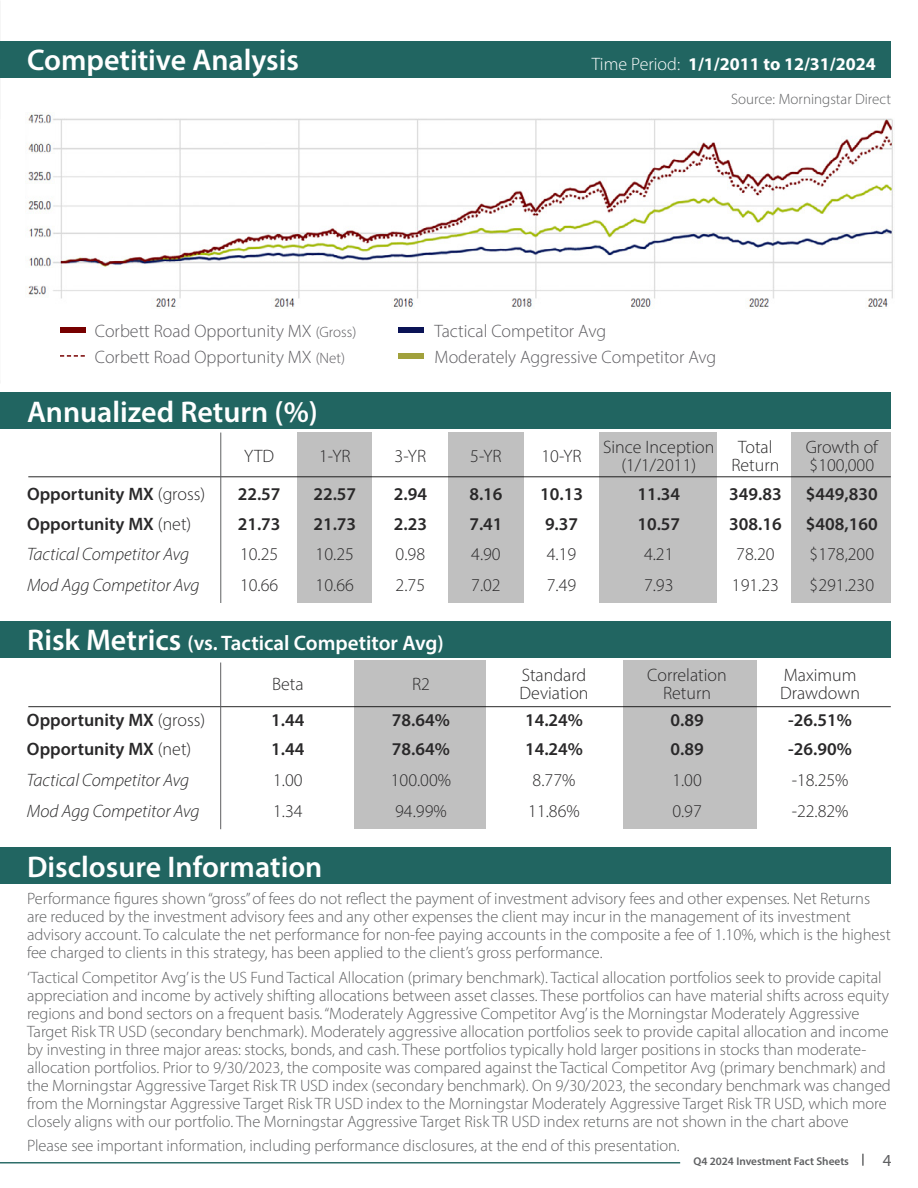
<style>
.page{position:relative;width:918px;height:1188px;background:#fff}
.page>*{position:absolute;margin:0;border:0;box-sizing:border-box;transform-origin:0 0}
.t1{font:600 30px "Myriad Pro";color:#fff}
.t2{font:600 21px "Myriad Pro";color:#fff}
.t3{font:300 18px/18px "Myriad Pro";color:#292829}
.t4{font:600 18px "Myriad Pro";color:#292829}
.t5{font:300 18px "Myriad Pro";color:#5d5c60}
.t6{font:italic 300 18px "Myriad Pro";color:#292829}
.t7{font:700 18px "Myriad Pro";color:#fff}
.t8{font:16.95px "Myriad Pro";color:#5f6062}
.t9{font:300 16.5px/18px "Myriad Pro";letter-spacing:-.005em;color:#5f6062}
.t10{font:300 15px "Myriad Pro";color:#5f6062}
.t11{font:600 11.25px "Myriad Pro";color:#5f6062}
.s1{font-weight:300}
.s2{font-size:15px}
.s3{font-size:30px}
</style>
<div class="page">
<svg style="left:862px;top:1154px;width:2px;height:12px"></svg>
<div style="left:0;top:621px;width:891px;height:36px;background:#216561"></div>
<div style="left:0;top:847px;width:891px;height:37px;background:#216561"></div>
<div style="left:0;top:392px;width:891px;height:37px;background:#216561"></div>
<div style="left:0;top:42px;width:891px;height:36px;background:#216561"></div>
<hr style="left:0;top:1162px;width:680px;height:1px;background:#216561">
<div style="left:624px;top:661px;width:133px;height:168px;background:#c0c0c0"></div>
<div style="left:297px;top:433px;width:75px;height:170px;background:#c0c0c0"></div>
<div style="left:448px;top:433px;width:76px;height:170px;background:#c0c0c0"></div>
<div style="left:599px;top:433px;width:118px;height:170px;background:#c0c0c0"></div>
<div style="left:792px;top:433px;width:99px;height:170px;background:#c0c0c0"></div>
<div style="left:60px;top:328px;width:26px;height:5px;background:#700"></div>
<div style="left:398px;top:353px;width:26px;height:5px;background:#a1a13c"></div>
<div style="left:398px;top:328px;width:26px;height:5px;background:#0a1356"></div>
<hr style="left:28px;top:476px;width:863px;height:1px;background:#000">
<hr style="left:220px;top:433px;width:1px;height:170px;background:#5f6062">
<div style="left:354px;top:661px;width:132px;height:168px;background:#c0c0c0"></div>
<hr style="left:28px;top:706px;width:863px;height:1px;background:#000">
<hr style="left:220px;top:663px;width:1px;height:166px;background:#5f6062">
<svg style="left:60px;top:355px;width:25px;height:2px"></svg>
<img style="left:25px;top:114px;width:870px;height:195px">
<h1 class="t1" style="left:27px;top:41px;width:273px">Competitive Analysis</h1>
<p class="t7" style="left:592px;top:53px;width:286px"><span class="s1">Time Period:</span> 1/1/2011 to 12/31/2024</p>
<p class="t10" style="left:731px;top:90px;width:161px">Source: Morningstar Direct</p>
<p class="t5" style="left:95px;top:320px;width:263px">Corbett Road Opportunity MX <span class="s2">(Gross)</span></p>
<p class="t5" style="left:95px;top:346px;width:252px">Corbett Road Opportunity MX <span class="s2">(Net)</span></p>
<h1 class="t1" style="left:27px;top:393px;width:292px">Annualized Return (%)</h1>
<p class="t5" style="left:435px;top:320px;width:173px">Tactical Competitor Avg</p>
<p class="t5" style="left:435px;top:346px;width:283px">Moderately Aggressive Competitor Avg</p>
<p class="t3" style="left:244px;top:446px;width:32px">YTD</p>
<p class="t3" style="left:319px;top:446px;width:33px">1-YR</p>
<p class="t3" style="left:395px;top:446px;width:33px">3-YR</p>
<p class="t3" style="left:470px;top:446px;width:33px">5-YR</p>
<p class="t3" style="left:541px;top:446px;width:42px">10-YR</p>
<p class="t3" style="left:603px;top:437px;width:113px;text-align:center">Since Inception (1/1/2011)</p>
<p class="t3" style="left:731px;top:437px;width:50px;text-align:center">Total<br>Return</p>
<p class="t3" style="left:806px;top:437px;width:74px">Growth of $100,000</p>
<p class="t4" style="left:27px;top:483px;width:180px">Opportunity MX <span class="s1">(gross)</span></p>
<p class="t4" style="left:238px;top:483px;width:44px">22.57</p>
<p class="t4" style="left:313px;top:483px;width:44px">22.57</p>
<p class="t4" style="left:394px;top:483px;width:35px">2.94</p>
<p class="t4" style="left:469px;top:483px;width:35px">8.16</p>
<p class="t4" style="left:540px;top:483px;width:44px">10.13</p>
<p class="t4" style="left:637px;top:483px;width:44px">11.34</p>
<p class="t4" style="left:729px;top:483px;width:54px">349.83</p>
<p class="t4" style="left:806px;top:483px;width:73px">$449,830</p>
<p class="t4" style="left:27px;top:512px;width:166px">Opportunity MX <span class="s1">(net)</span></p>
<p class="t4" style="left:238px;top:512px;width:44px">21.73</p>
<p class="t4" style="left:313px;top:512px;width:44px">21.73</p>
<p class="t4" style="left:394px;top:512px;width:35px">2.23</p>
<p class="t4" style="left:469px;top:512px;width:35px">7.41</p>
<p class="t4" style="left:545px;top:512px;width:35px">9.37</p>
<p class="t4" style="left:637px;top:512px;width:44px">10.57</p>
<p class="t4" style="left:729px;top:512px;width:54px">308.16</p>
<p class="t4" style="left:806px;top:512px;width:73px">$408,160</p>
<p class="t6" style="left:27px;top:543px;width:164px">Tactical Competitor Avg</p>
<p class="t3" style="left:240px;top:545px;width:40px">10.25</p>
<p class="t3" style="left:316px;top:545px;width:40px">10.25</p>
<p class="t3" style="left:396px;top:545px;width:31px">0.98</p>
<p class="t3" style="left:471px;top:545px;width:31px">4.90</p>
<p class="t3" style="left:547px;top:545px;width:31px">4.19</p>
<p class="t3" style="left:644px;top:545px;width:31px">4.21</p>
<p class="t3" style="left:736px;top:545px;width:40px">78.20</p>
<p class="t3" style="left:810px;top:545px;width:66px">$178,200</p>
<p class="t6" style="left:27px;top:575px;width:174px">Mod Agg Competitor Avg</p>
<p class="t3" style="left:240px;top:576px;width:40px">10.66</p>
<p class="t3" style="left:316px;top:576px;width:40px">10.66</p>
<p class="t3" style="left:396px;top:576px;width:31px">2.75</p>
<p class="t3" style="left:471px;top:576px;width:31px">7.02</p>
<p class="t3" style="left:547px;top:576px;width:31px">7.49</p>
<p class="t3" style="left:644px;top:576px;width:31px">7.93</p>
<p class="t3" style="left:732px;top:576px;width:49px">191.23</p>
<p class="t3" style="left:810px;top:576px;width:66px">$291.230</p>
<p class="t2" style="left:27px;top:630px;width:418px"><span class="s3">Risk Metrics</span> (vs. Tactical Competitor Avg)</p>
<p class="t3" style="left:272px;top:674px;width:33px">Beta</p>
<p class="t3" style="left:412px;top:674px;width:19px">R2</p>
<p class="t3" style="left:519px;top:665px;width:71px">Standard<br>Deviation</p>
<p class="t3" style="left:647px;top:665px;width:81px;text-align:center">Correlation<br>Return</p>
<p class="t3" style="left:780px;top:665px;width:81px">Maximum<br>Drawdown</p>
<p class="t4" style="left:27px;top:708px;width:180px">Opportunity MX <span class="s1">(gross)</span></p>
<p class="t4" style="left:271px;top:708px;width:35px">1.44</p>
<p class="t4" style="left:392px;top:708px;width:59px">78.64%</p>
<p class="t4" style="left:525px;top:708px;width:59px">14.24%</p>
<p class="t4" style="left:670px;top:708px;width:35px">0.89</p>
<p class="t4" style="left:788px;top:708px;width:65px">-26.51%</p>
<p class="t4" style="left:27px;top:738px;width:166px">Opportunity MX <span class="s1">(net)</span></p>
<p class="t4" style="left:271px;top:738px;width:35px">1.44</p>
<p class="t4" style="left:392px;top:738px;width:59px">78.64%</p>
<p class="t4" style="left:525px;top:738px;width:59px">14.24%</p>
<p class="t4" style="left:670px;top:738px;width:35px">0.89</p>
<p class="t4" style="left:788px;top:738px;width:65px">-26.90%</p>
<p class="t6" style="left:27px;top:769px;width:164px">Tactical Competitor Avg</p>
<p class="t3" style="left:273px;top:770px;width:31px">1.00</p>
<p class="t3" style="left:391px;top:770px;width:62px">100.00%</p>
<p class="t3" style="left:533px;top:770px;width:44px">8.77%</p>
<p class="t3" style="left:672px;top:770px;width:31px">1.00</p>
<p class="t3" style="left:792px;top:770px;width:58px">-18.25%</p>
<p class="t6" style="left:27px;top:800px;width:174px">Mod Agg Competitor Avg</p>
<p class="t3" style="left:273px;top:802px;width:31px">1.34</p>
<p class="t3" style="left:395px;top:802px;width:53px">94.99%</p>
<p class="t3" style="left:528px;top:802px;width:53px">11.86%</p>
<p class="t3" style="left:672px;top:802px;width:31px">0.97</p>
<p class="t3" style="left:792px;top:802px;width:58px">-22.82%</p>
<h1 class="t1" style="left:27px;top:848px;width:297px">Disclosure Information</h1>
<p class="t9" style="left:27px;top:889px;width:865px">Performance figures shown “gross” of fees do not reflect the payment of investment advisory fees and other expenses. Net Returns are reduced by the investment advisory fees and any other expenses the client may incur in the management of its investment advisory account. To calculate the net performance for non-fee paying accounts in the composite a fee of 1.10%, which is the highest fee charged to clients in this strategy, has been applied to the client’s gross performance.</p>
<p class="t9" style="left:27px;top:968px;width:865px">‘Tactical Competitor Avg’ is the US Fund Tactical Allocation (primary benchmark). Tactical allocation portfolios seek to provide capital appreciation and income by actively shifting allocations between asset classes. These portfolios can have material shifts across equity regions and bond sectors on a frequent basis. ‘‘Moderately Aggressive Competitor Avg’ is the Morningstar Moderately Aggressive Target Risk TR USD (secondary benchmark). Moderately aggressive allocation portfolios seek to provide capital allocation and income by investing in three major areas: stocks, bonds, and cash. These portfolios typically hold larger positions in stocks than moderate&shy;allocation portfolios. Prior to 9/30/2023, the composite was compared against the Tactical Competitor Avg (primary benchmark) and the Morningstar Aggressive Target Risk TR USD index (secondary benchmark). On 9/30/2023, the secondary benchmark was changed from the Morningstar Aggressive Target Risk TR USD index to the Morningstar Moderately Aggressive Target Risk TR USD, which more closely aligns with our portfolio. The Morningstar Aggressive Target Risk TR USD index returns are not shown in the chart above</p>
<p class="t9" style="left:27px;top:1137px;width:654px">Please see important information, including performance disclosures, at the end of this presentation.</p>
<p class="t11" style="left:693px;top:1154px;width:157px">Q4 2024 Investment Fact Sheets</p>
<p class="t8" style="left:883px;top:1150px;width:10px">4</p>
</div>
